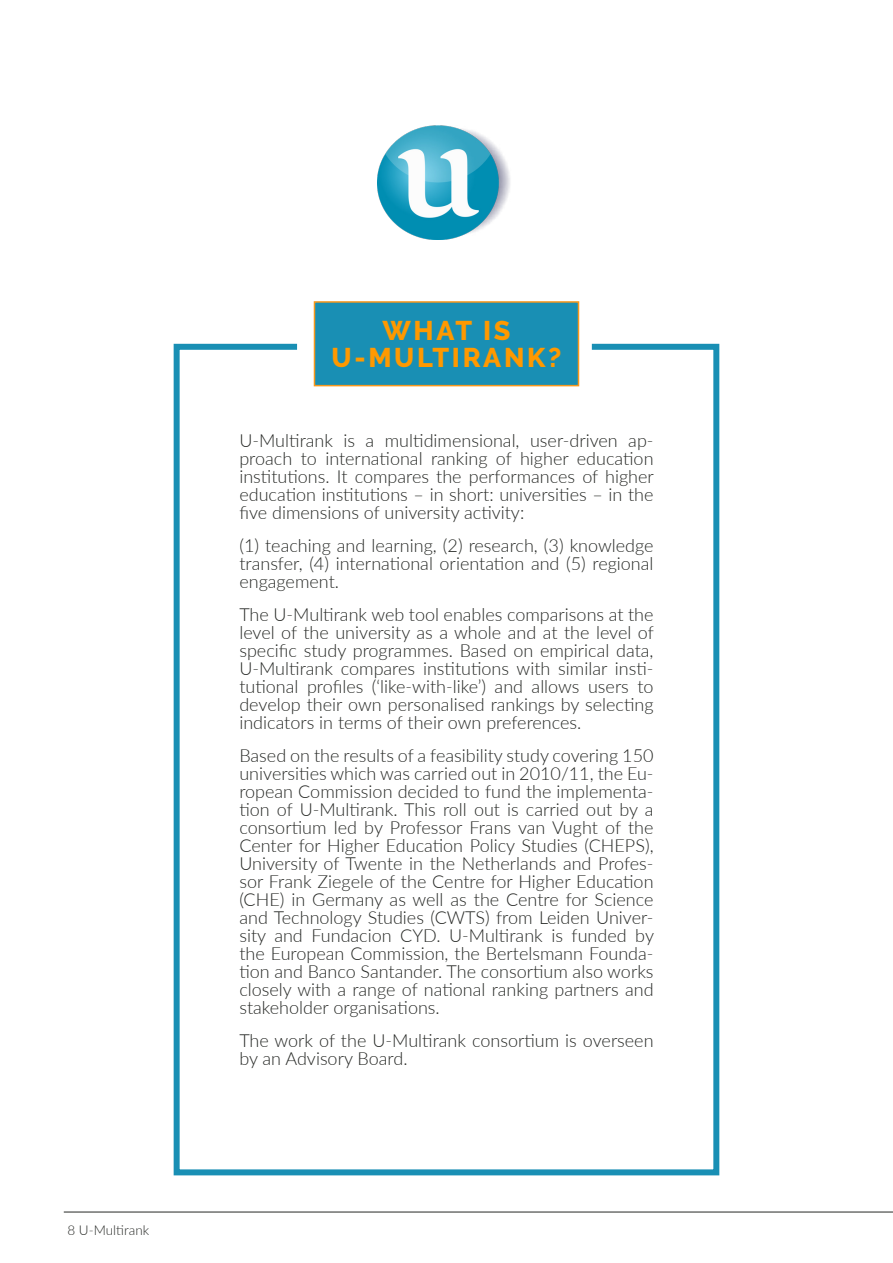
<style>
.page{position:relative;width:893px;height:1263px;background:#fff}
.page>*{position:absolute;margin:0;border:0;box-sizing:border-box;transform-origin:0 0}
.Header_-_Align_Cente{font:800 27px "Raleway";letter-spacing:.1em;color:#f90}
.Body_Text_-_Align_Le{font:300 18px/18px "Lato";color:#262825;text-align:justify}
.t1{font:300 13.5px "Lato";color:#262825}
</style>
<div class="page">
<div style="left:314px;top:301px;width:265px;height:85px;background:#198fb4;border:2px solid #f7981d"></div>
<svg style="left:173px;top:341px;width:547px;height:835px"></svg>
<hr style="left:64px;top:1212px;width:829px;height:1px;background:#262825">
<img style="left:378px;top:126px;width:132px;height:114px">
<p class="t1" style="left:67px;top:1220px;width:83px">8 U-Multirank</p>
<p class="Header_-_Align_Cente" style="left:382px;top:315px;width:130px">WHAT IS</p>
<p class="Header_-_Align_Cente" style="left:332px;top:342px;width:231px">U-MULTIRANK?</p>
<p class="Body_Text_-_Align_Le" style="left:239px;top:430px;width:416px">U-Multirank is a multidimensional, user-driven ap&shy;proach to international ranking of higher education institutions. It compares the performances of higher education institutions – in short: universities – in the five dimensions of university activity:</p>
<p class="Body_Text_-_Align_Le" style="left:239px;top:535px;width:416px">(1) teaching and learning, (2) research, (3) knowledge transfer, (4) international orientation and (5) regional engagement.</p>
<p class="Body_Text_-_Align_Le" style="left:239px;top:604px;width:416px">The U-Multirank web tool enables comparisons at the level of the university as a whole and at the level of specific study programmes. Based on empirical data, U-Multirank compares institutions with similar insti&shy;tutional profiles (‘like-with-like’) and allows users to develop their own personalised rankings by selecting indicators in terms of their own preferences.</p>
<p class="Body_Text_-_Align_Le" style="left:239px;top:745px;width:416px">Based on the results of a feasibility study covering 150 universities which was carried out in 2010/11, the Eu&shy;ropean Commission decided to fund the implementa&shy;tion of U-Multirank. This roll out is carried out by a consortium led by Professor Frans van Vught of the Center for Higher Education Policy Studies (CHEPS), University of Twente in the Netherlands and Profes&shy;sor Frank Ziegele of the Centre for Higher Education (CHE) in Germany as well as the Centre for Science and Technology Studies (CWTS) from Leiden Univer&shy;sity and Fundacion CYD. U-Multirank is funded by the European Commission, the Bertelsmann Founda&shy;tion and Banco Santander. The consortium also works closely with a range of national ranking partners and stakeholder organisations.</p>
<p class="Body_Text_-_Align_Le" style="left:239px;top:1030px;width:416px">The work of the U-Multirank consortium is overseen by an Advisory Board.</p>
</div>
